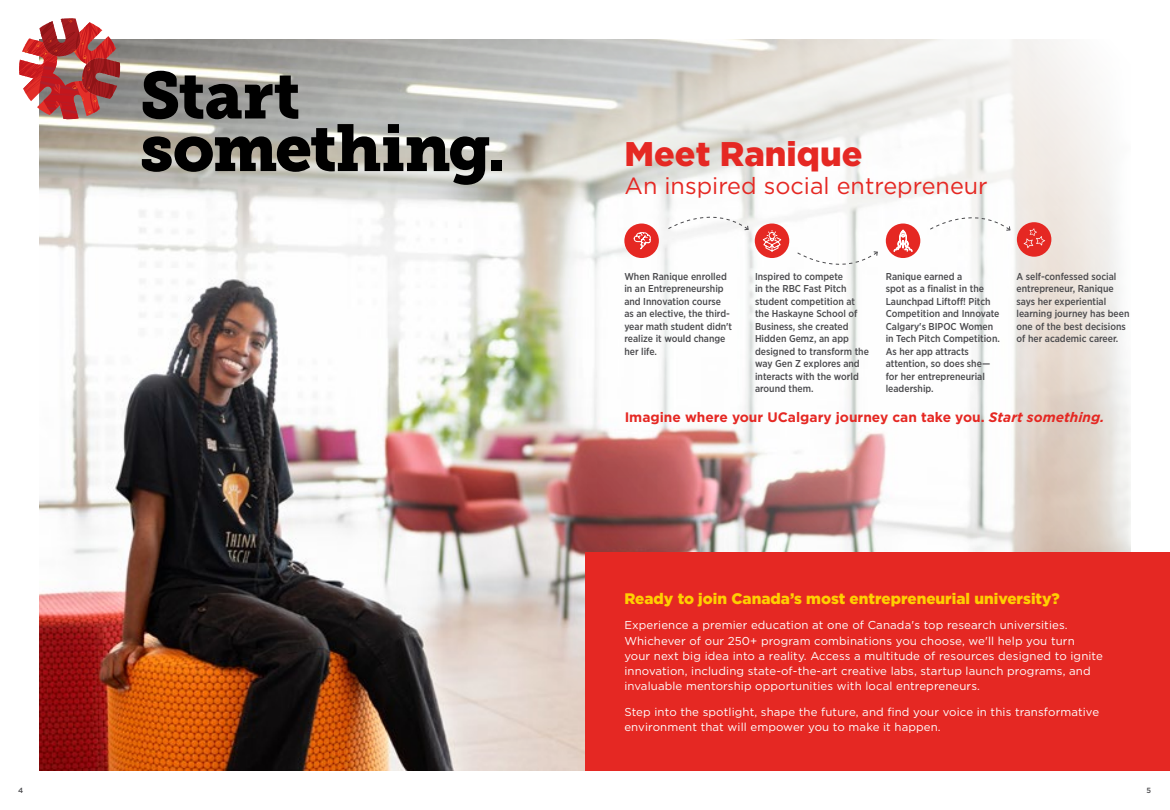
<style>
.page{position:relative;width:1170px;height:810px;background:#fff}
.page>*{position:absolute;margin:0;border:0;box-sizing:border-box;transform-origin:0 0}
.t1{font:900 34.25px "Gotham";color:#e52823}
.t2{font:23.38px "Gotham";color:#e52823}
.t3{font:900 15.25px "Gotham";color:#ffcf01}
.t4{font:700 13.75px "Gotham";color:#e52823}
.t5{font:11.5px/15.2px "Gotham";letter-spacing:.01em;color:#fff}
.t6{font:500 10px/12.5px "Gotham Narrow";color:#4a4a4d}
.t7{font:500 7.5px "Gotham";color:#4a4a4d}
.s1{font-style:italic}
</style>
<div class="page">
<img style="left:39px;top:39px;width:1092px;height:732px">
<div style="left:585px;top:552px;width:585px;height:219px;background:#e52823"></div>
<svg style="left:142px;top:71px;width:347px;height:114px;background:#81817e"></svg>
<div style="left:491px;top:160px;width:11px;height:11px;background:#000"></div>
<svg style="left:19px;top:18px;width:101px;height:101px"></svg>
<div style="left:624px;top:224px;width:35px;height:34px;background:#e52823;border-radius:50%"></div>
<svg style="left:633px;top:232px;width:18px;height:18px"></svg>
<div style="left:755px;top:224px;width:34px;height:34px;background:#e52823;border-radius:50%"></div>
<svg style="left:762px;top:230px;width:20px;height:22px"></svg>
<div style="left:886px;top:224px;width:34px;height:34px;background:#e52823;border-radius:50%"></div>
<svg style="left:894px;top:230px;width:19px;height:22px"></svg>
<svg style="left:668px;top:203px;width:81px;height:28px"></svg>
<svg style="left:797px;top:251px;width:82px;height:28px"></svg>
<svg style="left:929px;top:203px;width:82px;height:28px"></svg>
<div style="left:1017px;top:222px;width:34px;height:35px;background:#e52823;border-radius:50%"></div>
<svg style="left:1024px;top:228px;width:21px;height:20px"></svg>
<h1 class="t1" style="left:625px;top:130px;width:239px">Meet Ranique</h1>
<h2 class="t2" style="left:625px;top:171px;width:365px">An inspired social entrepreneur</h2>
<p class="t6" style="left:624px;top:270px;width:109px">When Ranique enrolled in an Entrepreneurship and Innovation course as an elective, the third&shy;year math student didn't realize it would change her life.</p>
<p class="t6" style="left:755px;top:270px;width:115px">Inspired to compete<br>in the RBC Fast Pitch student competition at the Haskayne School of<br>Business, she created<br>Hidden Gemz, an app designed to transform the way Gen Z explores and interacts with the world around them.</p>
<p class="t6" style="left:886px;top:270px;width:116px">Ranique earned a<br>spot as a finalist in the<br>Launchpad Liftoff! Pitch<br>Competition and Innovate<br>Calgary's BIPOC Women in Tech Pitch Competition.<br>As her app attracts attention, so does she— for her entrepreneurial leadership.</p>
<p class="t6" style="left:1016px;top:270px;width:114px">A self-confessed social entrepreneur, Ranique says her experiential learning journey has been one of the best decisions of her academic career.</p>
<h3 class="t4" style="left:625px;top:408px;width:482px">Imagine where your UCalgary journey can take you. <span class="s1">Start something.</span></h3>
<h3 class="t3" style="left:624px;top:588px;width:437px">Ready to join Canada’s most entrepreneurial university?</h3>
<p class="t5" style="left:624px;top:617px;width:480px">Experience a premier education at one of Canada's top research universities.<br>Whichever of our 250+ program combinations you choose, we'll help you turn your next big idea into a reality. Access a multitude of resources designed to ignite innovation, including state-of-the-art creative labs, startup launch programs, and invaluable mentorship opportunities with local entrepreneurs.</p>
<p class="t5" style="left:624px;top:704px;width:476px">Step into the spotlight, shape the future, and find your voice in this transformative environment that will empower you to make it happen.</p>
<p class="t7" style="left:18px;top:786px;width:7px">4</p>
<p class="t7" style="left:1147px;top:786px;width:6px">5</p>
</div>
